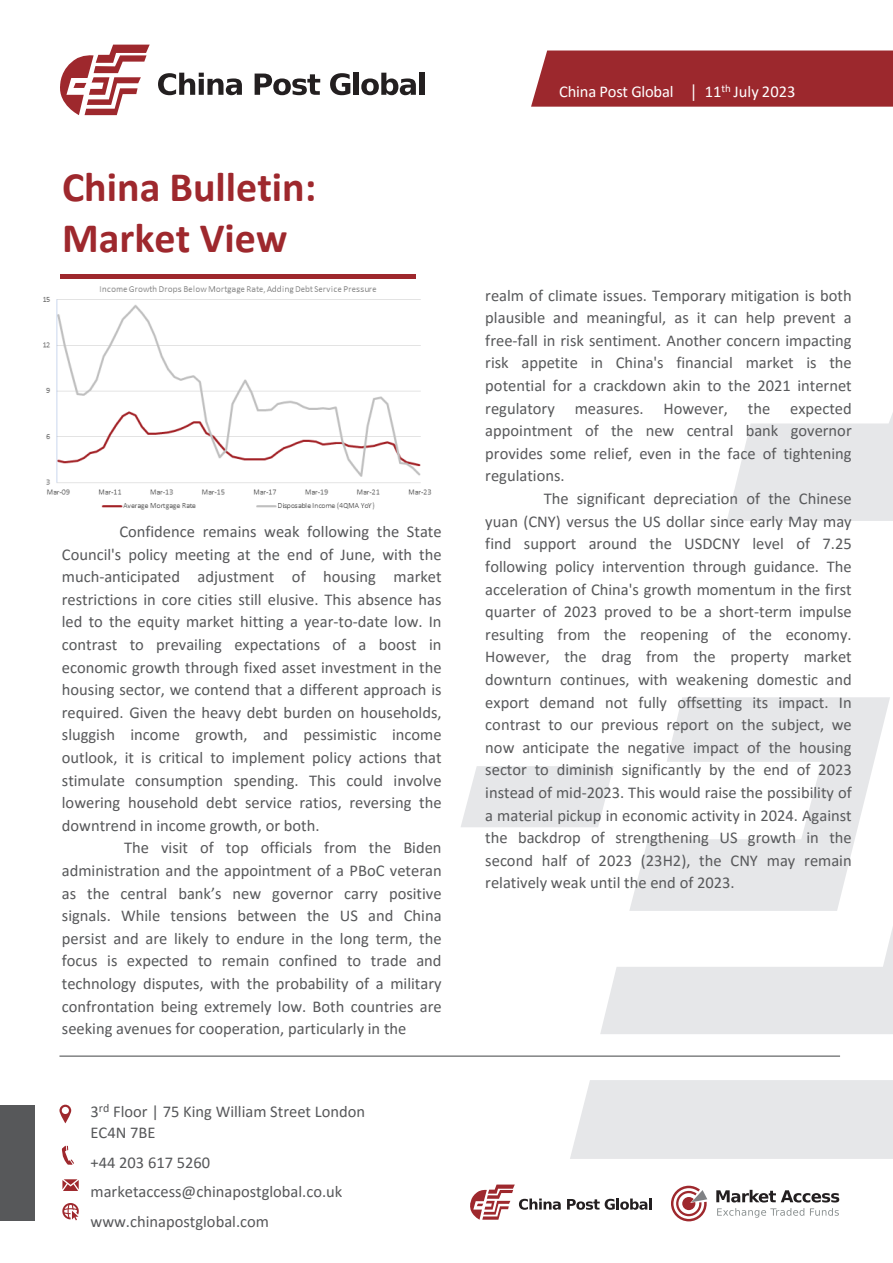
<style>
.page{position:relative;width:893px;height:1263px;background:#fff}
.page>*{position:absolute;margin:0;border:0;box-sizing:border-box;transform-origin:0 0}
.t1{font:700 42px/50.4px "Calibri";color:#9e282d}
.t2{font:16.5px/22.6px "Calibri";color:#57585a}
.t3{font:16.5px/22.6px "Calibri";color:#58595b;text-align:justify}
.t4{font:16.5px "Calibri";letter-spacing:-.015em;color:#fff}
.s1{font-style:inherit}
.s2{font-family:"DejaVu Sans Condensed"}
</style>
<div class="page">
<svg style="left:727px;top:413px;width:166px;height:108px"></svg>
<svg style="left:629px;top:697px;width:261px;height:214px;fill:#e6e7e9"></svg>
<svg style="left:600px;top:927px;width:293px;height:107px"></svg>
<div style="left:570px;top:1080px;width:323px;height:79px;background:#e6e7e9"></div>
<svg style="left:461px;top:766px;width:153px;height:61px;background:#e8e9eb"></svg>
<svg style="left:716px;top:1190px;width:123px;height:12px"></svg>
<svg style="left:717px;top:1208px;width:87px;height:10px"></svg>
<svg style="left:810px;top:1208px;width:29px;height:8px"></svg>
<svg style="left:671px;top:1186px;width:36px;height:35px"></svg>
<svg style="left:60px;top:45px;width:90px;height:70px"></svg>
<svg style="left:158px;top:73px;width:84px;height:22px"></svg>
<svg style="left:255px;top:74px;width:65px;height:21px"></svg>
<svg style="left:330px;top:73px;width:20px;height:22px"></svg>
<div style="left:354px;top:73px;width:5px;height:22px;background:#231f20"></div>
<svg style="left:361px;top:73px;width:55px;height:22px"></svg>
<div style="left:419px;top:73px;width:5px;height:22px;background:#231f20"></div>
<svg style="left:470px;top:1184px;width:91px;height:36px"></svg>
<svg style="left:567px;top:1198px;width:85px;height:12px"></svg>
<div style="left:531px;top:51px;width:362px;height:56px;background:#9c282d"></div>
<div style="left:60px;top:274px;width:356px;height:5px;background:#9e282d"></div>
<svg style="left:62px;top:1203px;width:17px;height:17px"></svg>
<svg style="left:61px;top:1146px;width:13px;height:19px"></svg>
<svg style="left:62px;top:1179px;width:17px;height:12px"></svg>
<svg style="left:59px;top:1105px;width:12px;height:18px"></svg>
<hr style="left:59px;top:1055px;width:781px;height:2px;background:#57585a">
<div style="left:0;top:1105px;width:34px;height:115px;background:#57585a"></div>
<img style="left:43px;top:285px;width:389px;height:225px">
<h1 class="t1" style="left:62px;top:161px;width:256px">China Bulletin<span class="s1">:<br></span>Market <span class="s1">View</span></h1>
<p class="t2" style="left:62px;top:520px;width:381px;text-align:justify;text-indent:57px">Confidence remains weak following the State Council's policy meeting at the end of June, with the much-anticipated adjustment of housing market restrictions in core cities still elusive. This absence has led to the equity market hitting a year-to-date low. In contrast to prevailing expectations of a boost in economic growth through fixed asset investment in the housing sector, we contend that a different approach is required. Given the heavy debt burden on households, sluggish income growth, and pessimistic income outlook, it is critical to implement policy actions that stimulate consumption spending. This could involve lowering household debt service ratios, reversing the downtrend in income growth, or both.</p>
<p class="t2" style="left:62px;top:836px;width:381px;text-align:justify;text-indent:62px">The visit of top officials from the Biden administration and the appointment of a PBoC veteran as the central bank’s new governor carry positive signals. While tensions between the US and China persist and are likely to endure in the long term, the focus is expected to remain confined to trade and technology disputes, with the probability of a military confrontation being extremely low. Both countries are seeking avenues for cooperation, particularly in the</p>
<p class="t2" style="left:91px;top:1101px;width:276px;line-height:20.9px">3<sup>rd</sup> Floor | 75 King William Street London<br>EC4N 7BE</p>
<p class="t2" style="left:91px;top:1147px;width:253px;line-height:29.7px">+44 203 617 5260 marketaccess@chinapostglobal.co.uk www.chinapostglobal.com</p>
<p class="t4" style="left:559px;top:80px;width:238px">China Post Global <span class="s2">|</span> 11<sup>th</sup> July 2023</p>
<p class="t3" style="left:485px;top:283px;width:368px">realm of climate issues. Temporary mitigation is both plausible and meaningful, as it can help prevent a free-fall in risk sentiment. Another concern impacting risk appetite in China's financial market is the potential for a crackdown akin to the 2021 internet regulatory measures. However, the expected appointment of the new central bank governor provides some relief, even in the face of tightening regulations.</p>
<p class="t3" style="left:485px;top:487px;width:368px;text-indent:58px">The significant depreciation of the Chinese yuan (CNY) versus the US dollar since early May may find support around the USDCNY level of 7.25 following policy intervention through guidance. The acceleration of China's growth momentum in the first quarter of 2023 proved to be a short-term impulse resulting from the reopening of the economy.<br>However, the drag from the property market downturn continues, with weakening domestic and export demand not fully offsetting its impact. In contrast to our previous report on the subject, we now anticipate the negative impact of the housing sector to diminish significantly by the end of 2023 instead of mid-2023. This would raise the possibility of a material pickup in economic activity in 2024. Against the backdrop of strengthening US growth in the second half of 2023 (23H2), the CNY may remain relatively weak until the end of 2023.</p>
</div>
